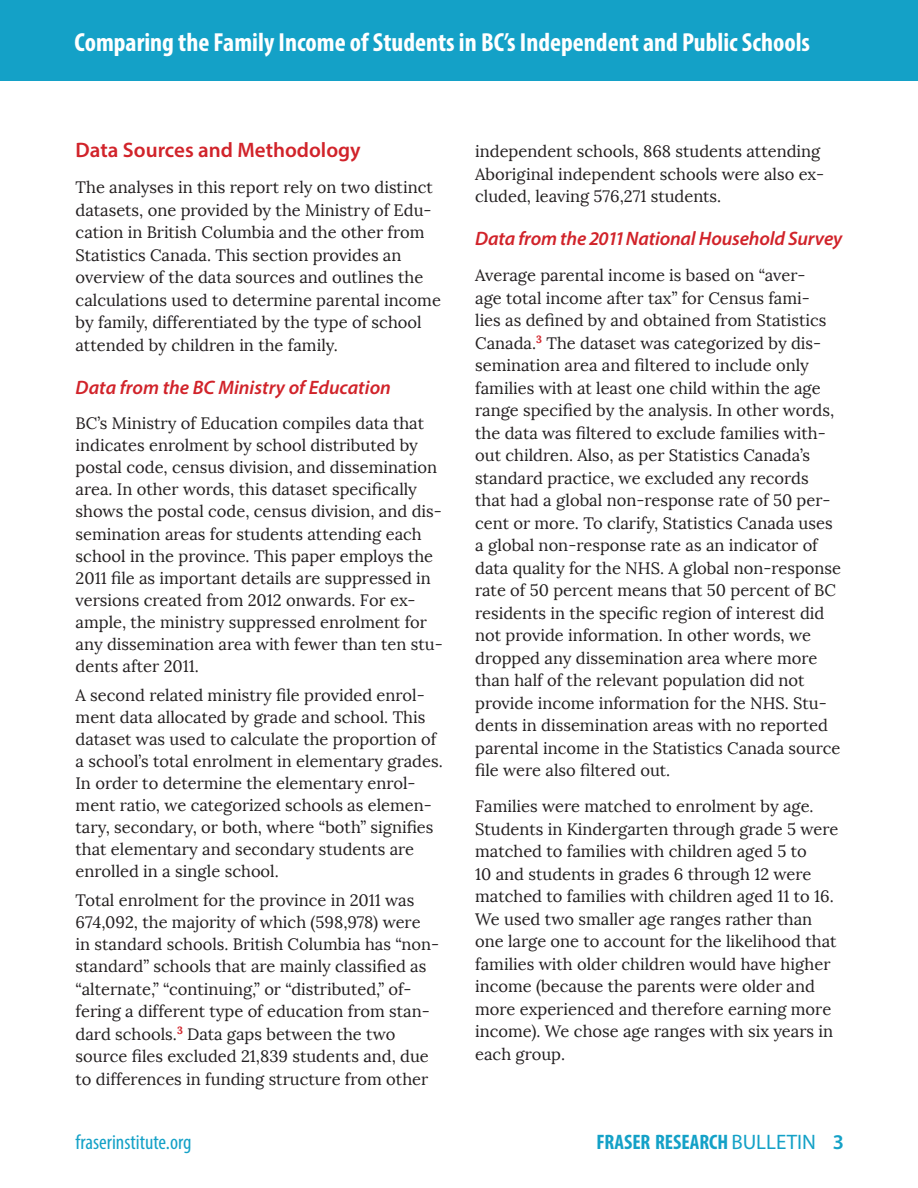
<style>
.page{position:relative;width:918px;height:1188px;background:#fff}
.page>*{position:absolute;margin:0;border:0;box-sizing:border-box;transform-origin:0 0}
.t1{font:700 condensed 26.25px "Myriad Pro";color:#fff}
.Head_2{font:600 21px "Myriad Pro";color:#d1232a}
.t2{font:700 condensed 21px "Myriad Pro";color:#14a1c7}
.t3{font:condensed 21px "Myriad Pro";color:#14a1c7}
.Head_3{font:italic 600 19.5px "Myriad Pro";letter-spacing:-.01em;color:#d1232a}
.BodyText{font:16.5px/22.5px "Lora";color:#231f20}
.s1{font-weight:400;font-stretch:normal}
.s2{font-weight:600;font-stretch:normal}
</style>
<div class="page">
<div style="left:0;top:0;width:918px;height:81px;background:#14a1c7"></div>
<h1 class="t1" style="left:75px;top:26px;width:737px">Comparing the Family Income of Students in BC’s Independent and Public Schools</h1>
<p class="Head_2" style="left:76px;top:137px;width:287px">Data Sources and Methodology</p>
<p class="BodyText" style="left:76px;top:177px;width:367px">The analyses in this report rely on two distinct datasets, one provided by the Ministry of Edu&shy;cation in British Columbia and the other from Statistics Canada. This section provides an overview of the data sources and outlines the calculations used to determine parental income by family, differentiated by the type of school attended by children in the family.</p>
<p class="Head_3" style="left:76px;top:375px;width:317px">Data from the BC Ministry of Education</p>
<p class="BodyText" style="left:76px;top:413px;width:369px;line-height:22px">BC’s Ministry of Education compiles data that indicates enrolment by school distributed by postal code, census division, and dissemination area. In other words, this dataset specifically shows the postal code, census division, and dis&shy;semination areas for students attending each school in the province. This paper employs the 2011 file as important details are suppressed in versions created from 2012 onwards. For ex&shy;ample, the ministry suppressed enrolment for any dissemination area with fewer than ten stu&shy;dents after 2011.</p>
<p class="BodyText" style="left:76px;top:684px;width:369px;line-height:22px">A second related ministry file provided enrol&shy;ment data allocated by grade and school. This dataset was used to calculate the proportion of a school’s total enrolment in elementary grades.<br>In order to determine the elementary enrol&shy;ment ratio, we categorized schools as elemen&shy;tary, secondary, or both, where “both” signifies that elementary and secondary students are enrolled in a single school.</p>
<p class="BodyText" style="left:76px;top:889px;width:365px">Total enrolment for the province in 2011 was 674,092, the majority of which (598,978) were<br>in standard schools. British Columbia has “non&shy;standard” schools that are mainly classified as “alternate,” “continuing,” or “distributed,” of&shy;fering a different type of education from stan&shy;dard schools.<sup>3</sup> Data gaps between the two source files excluded 21,839 students and, due to differences in funding structure from other</p>
<p class="BodyText" style="left:475px;top:141px;width:351px">independent schools, 868 students attending<br>Aboriginal independent schools were also ex&shy;cluded, leaving 576,271 students.</p>
<p class="Head_3" style="left:475px;top:226px;width:369px">Data from the 2011 National Household Survey</p>
<p class="BodyText" style="left:475px;top:264px;width:368px">Average parental income is based on “aver-<br>age total income after tax” for Census fami-<br>lies as defined by and obtained from Statistics Canada.<sup>3</sup> The dataset was categorized by dis&shy;semination area and filtered to include only families with at least one child within the age range specified by the analysis. In other words, the data was filtered to exclude families with&shy;out children. Also, as per Statistics Canada’s standard practice, we excluded any records that had a global non-response rate of 50 per&shy;cent or more. To clarify, Statistics Canada uses a global non-response rate as an indicator of data quality for the NHS. A global non-response rate of 50 percent means that 50 percent of BC residents in the specific region of interest did not provide information. In other words, we dropped any dissemination area where more than half of the relevant population did not provide income information for the NHS. Stu&shy;dents in dissemination areas with no reported parental income in the Statistics Canada source file were also filtered out.</p>
<p class="BodyText" style="left:475px;top:795px;width:365px">Families were matched to enrolment by age.<br>Students in Kindergarten through grade 5 were matched to families with children aged 5 to<br>10 and students in grades 6 through 12 were matched to families with children aged 11 to 16.<br>We used two smaller age ranges rather than one large one to account for the likelihood that families with older children would have higher income (because the parents were older and more experienced and therefore earning more income). We chose age ranges with six years in each group.</p>
<p class="t3" style="left:76px;top:1129px;width:117px">fraserinstitute.org</p>
<p class="t2" style="left:596px;top:1129px;width:249px">FRASER RESEARCH <span class="s1">BULLETIN</span> <span class="s2">3</span></p>
</div>
